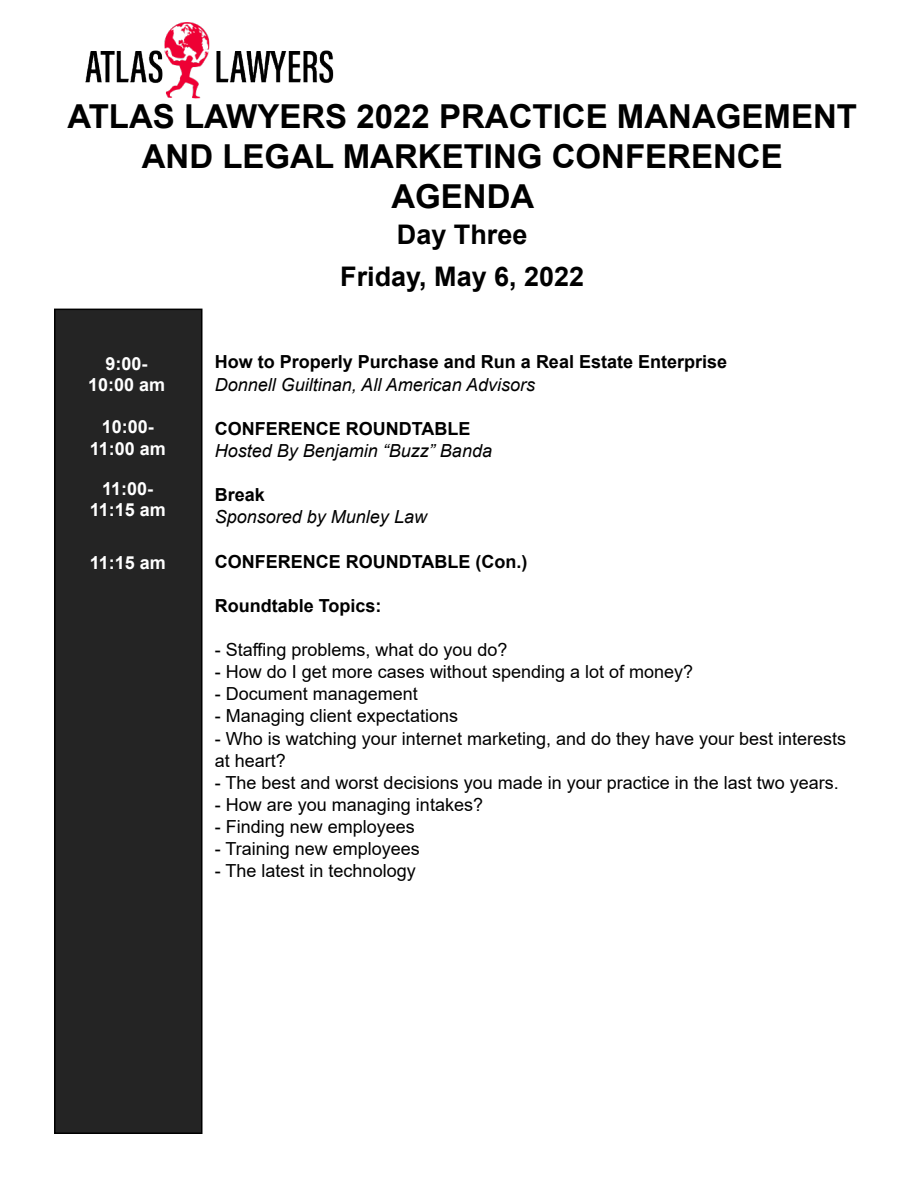
<style>
.page{position:relative;width:918px;height:1188px;background:#fff}
.page>*{position:absolute;margin:0;border:0;box-sizing:border-box;transform-origin:0 0}
.t1{font:700 33px/39.6px "Arial";color:#000;text-align:center}
.t2{font:700 27px "Arial";color:#000}
.t3{font:18px/22.2px "Arial";color:#000}
.t4{font:700 18px "Arial";color:#000}
.t5{font:italic 18px/22.2px "Arial";color:#000}
.t6{font:700 18px/21.6px "Arial";color:#fff;text-align:center}
.s1{font-weight:700;font-style:normal}
</style>
<div class="page">
<div style="left:55px;top:309px;width:147px;height:824px;background:#242424"></div>
<div style="left:54px;top:309px;width:148px;height:825px;border:2px solid #000"></div>
<img style="left:86px;top:23px;width:247px;height:76px">
<p class="t1" style="left:67px;top:97px;width:791px">ATLAS LAWYERS 2022 PRACTICE MANAGEMENT<br>AND LEGAL MARKETING CONFERENCE</p>
<p class="t1" style="left:391px;top:177px;width:144px">AGENDA</p>
<p class="t2" style="left:397px;top:215px;width:132px">Day Three</p>
<p class="t2" style="left:340px;top:257px;width:246px">Friday, May 6, 2022</p>
<p class="t6" style="left:88px;top:353px;width:79px">9:00-<br>10:00 am</p>
<p class="t6" style="left:102px;top:416px;width:54px">10:00-</p>
<p class="t6" style="left:90px;top:438px;width:78px">11:00 am</p>
<p class="t6" style="left:102px;top:478px;width:53px">11:00-</p>
<p class="t6" style="left:90px;top:499px;width:78px">11:15 am</p>
<p class="t6" style="left:90px;top:552px;width:78px">11:15 am</p>
<p class="t4" style="left:215px;top:349px;width:514px">How to Properly Purchase and Run a Real Estate Enterprise</p>
<p class="t5" style="left:215px;top:373px;width:322px">Donnell Guiltinan, All American Advisors</p>
<p class="t4" style="left:215px;top:416px;width:257px">CONFERENCE ROUNDTABLE</p>
<p class="t5" style="left:215px;top:440px;width:279px">Hosted By Benjamin “Buzz” Banda</p>
<p class="t5" style="left:215px;top:484px;width:214px"><span class="s1">Break<br></span>Sponsored by Munley Law</p>
<p class="t4" style="left:215px;top:549px;width:314px">CONFERENCE ROUNDTABLE (Con.)</p>
<p class="t4" style="left:215px;top:593px;width:168px">Roundtable Topics:</p>
<p class="t3" style="left:215px;top:638px;width:294px">- Staffing problems, what do you do?</p>
<p class="t3" style="left:215px;top:661px;width:480px">- How do I get more cases without spending a lot of money?</p>
<p class="t3" style="left:215px;top:683px;width:205px">- Document management</p>
<p class="t3" style="left:215px;top:705px;width:245px">- Managing client expectations</p>
<p class="t3" style="left:215px;top:727px;width:633px">- Who is watching your internet marketing, and do they have your best interests at heart?</p>
<p class="t3" style="left:215px;top:771px;width:625px">- The best and worst decisions you made in your practice in the last two years.</p>
<p class="t3" style="left:215px;top:793px;width:270px">- How are you managing intakes?</p>
<p class="t3" style="left:215px;top:815px;width:202px">- Finding new employees</p>
<p class="t3" style="left:215px;top:838px;width:207px">- Training new employees</p>
<p class="t3" style="left:215px;top:860px;width:202px">- The latest in technology</p>
</div>
